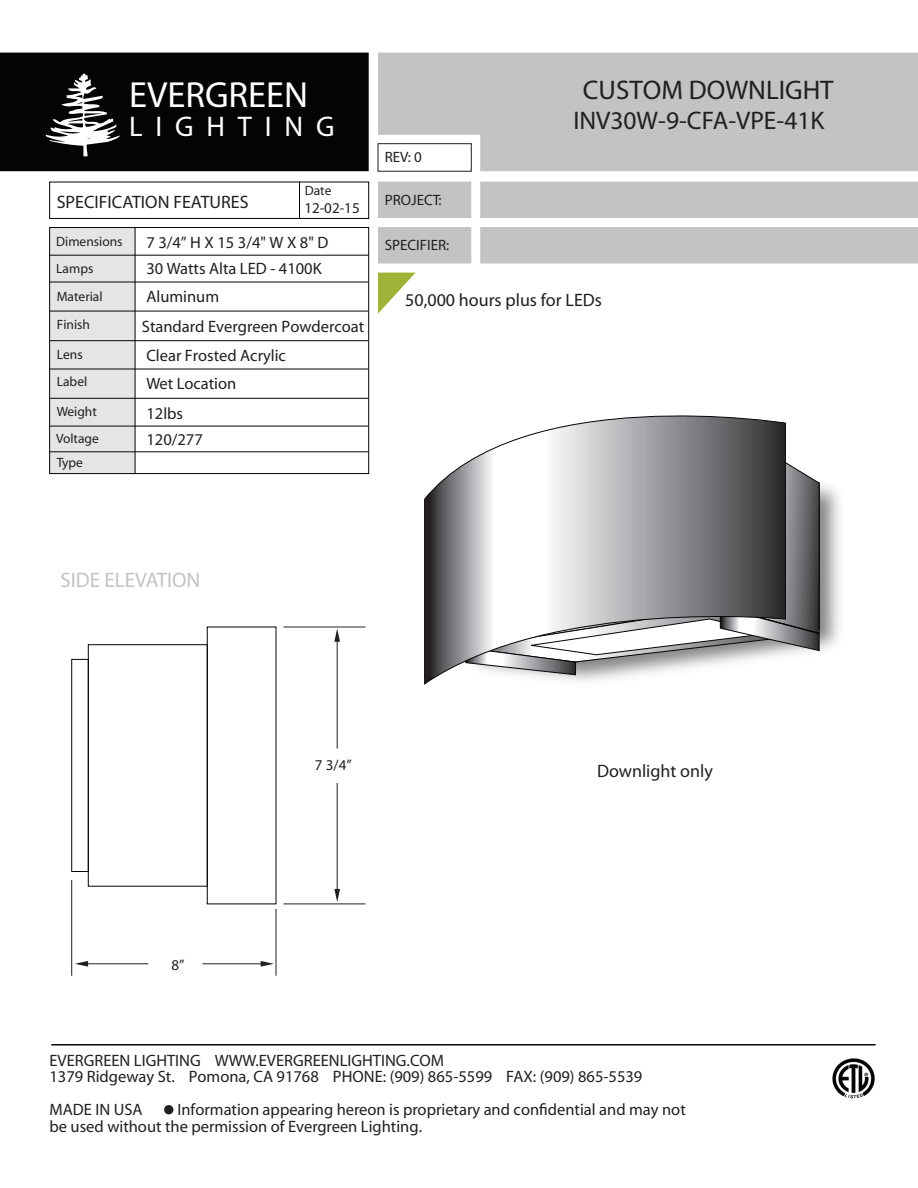
<style>
.page{position:relative;width:918px;height:1188px;background:#fff}
.page>*{position:absolute;margin:0;border:0;box-sizing:border-box;transform-origin:0 0}
.t1{font:700 36.45px "Helvetica Neue LT Com";color:#fff}
.t2{font:500 28.5px "Helvetica Neue LT Com";letter-spacing:.45em;color:#fff}
.t3{font:700 27px "Helvetica Neue LT Com";color:#231f20}
.t4{font:25.5px "Helvetica Neue LT Com";color:#231f20}
.t5{font:500 21px "Helvetica Neue LT Com";color:#c3c3c3}
.t6{font:18px "Myriad Pro";color:#231f20}
.t7{font:700 18px "Helvetica Neue LT Com";color:#231f20}
.t8{font:16.5px/16.5px "Helvetica Neue LT Com";color:#231f20}
.t9{font:700 16.5px "Helvetica Neue LT Com";color:#231f20}
.t10{font:15px "Helvetica Neue LT Com";color:#231f20}
.t11{font:13.5px/27.6px "Helvetica Neue LT Com";color:#231f20}
</style>
<div class="page">
<div style="left:378px;top:53px;width:540px;height:118px;background:#c3c3c3"></div>
<div style="left:378px;top:144px;width:93px;height:27px;background:#fff"></div>
<div style="left:0;top:53px;width:369px;height:118px;background:#040503"></div>
<svg style="left:46px;top:73px;width:74px;height:83px"></svg>
<svg style="left:51px;top:1044px;width:825px;height:2px;background:#424341"></svg>
<div style="left:164px;top:1105px;width:9px;height:9px;background:#231f20;border-radius:50%"></div>
<div style="left:480px;top:182px;width:438px;height:36px;background:#c3c3c3"></div>
<div style="left:378px;top:182px;width:93px;height:36px;background:#c3c3c3"></div>
<div style="left:480px;top:227px;width:438px;height:36px;background:#c3c3c3"></div>
<div style="left:378px;top:227px;width:93px;height:36px;background:#c3c3c3"></div>
<img style="left:832px;top:1058px;width:43px;height:41px">
<svg style="left:378px;top:273px;width:37px;height:41px"></svg>
<div style="left:49px;top:182px;width:320px;height:37px;border:1px solid #040503"></div>
<svg style="left:299px;top:181px;width:1px;height:38px"></svg>
<svg style="left:49px;top:227px;width:320px;height:247px"></svg>
<svg style="left:786px;top:462px;width:34px;height:196px;background:#747577"></svg>
<svg style="left:424px;top:415px;width:362px;height:269px"></svg>
<div style="left:88px;top:644px;width:120px;height:243px;border:1px solid #040503"></div>
<div style="left:207px;top:627px;width:69px;height:277px;border:1px solid #040503"></div>
<div style="left:71px;top:659px;width:18px;height:213px;border:1px solid #040503"></div>
<svg style="left:202px;top:909px;width:75px;height:67px"></svg>
<svg style="left:71px;top:880px;width:78px;height:96px"></svg>
<svg style="left:283px;top:627px;width:83px;height:122px"></svg>
<svg style="left:283px;top:783px;width:83px;height:122px"></svg>
<h1 class="t1" style="left:129px;top:77px;width:180px">EVERGREEN</h1>
<h2 class="t2" style="left:129px;top:112px;width:207px">LIGHTING</h2>
<p class="t11" style="left:305px;top:177px;width:28px">Date</p>
<p class="t10" style="left:304px;top:200px;width:57px">12-02-15</p>
<p class="t7" style="left:57px;top:193px;width:193px">SPECIFICATION FEATURES</p>
<p class="t11" style="left:56px;top:228px;width:68px">Dimensions</p>
<p class="t8" style="left:146px;top:235px;width:184px">7 3/4” H X 15 3/4" W X 8" D</p>
<p class="t11" style="left:56px;top:256px;width:39px">Lamps</p>
<p class="t8" style="left:146px;top:261px;width:177px">30 Watts Alta LED - 4100K</p>
<p class="t11" style="left:57px;top:284px;width:47px">Material</p>
<p class="t8" style="left:146px;top:289px;width:74px">Aluminum</p>
<p class="t11" style="left:57px;top:312px;width:35px">Finish</p>
<p class="t8" style="left:142px;top:319px;width:224px">Standard Evergreen Powdercoat</p>
<p class="t11" style="left:57px;top:341px;width:32px">Lens<br>Label</p>
<p class="t8" style="left:146px;top:343px;width:141px;line-height:27.8px">Clear Frosted Acrylic<br>Wet Location</p>
<p class="t11" style="left:57px;top:398px;width:42px">Weight</p>
<p class="t8" style="left:146px;top:406px;width:38px">12lbs</p>
<p class="t11" style="left:56px;top:425px;width:44px">Voltage</p>
<p class="t8" style="left:146px;top:432px;width:58px">120/277</p>
<p class="t11" style="left:57px;top:450px;width:28px">Type</p>
<p class="t10" style="left:385px;top:149px;width:39px">REV: 0</p>
<p class="t10" style="left:385px;top:192px;width:58px">PROJECT:</p>
<p class="t10" style="left:385px;top:237px;width:66px">SPECIFIER:</p>
<h3 class="t3" style="left:583px;top:76px;width:252px">CUSTOM DOWNLIGHT</h3>
<h3 class="t4" style="left:573px;top:108px;width:252px">INV30W-9-CFA-VPE-41K</h3>
<p class="t6" style="left:405px;top:290px;width:198px">50,000 hours plus for LEDs</p>
<p class="t5" style="left:60px;top:570px;width:141px">SIDE ELEVATION</p>
<p class="t10" style="left:315px;top:758px;width:38px">7 3/4”</p>
<p class="t6" style="left:597px;top:761px;width:117px">Downlight only</p>
<p class="t10" style="left:171px;top:957px;width:15px">8”</p>
<p class="t9" style="left:50px;top:1052px;width:396px">EVERGREEN LIGHTING WWW.EVERGREENLIGHTING.COM</p>
<p class="t8" style="left:50px;top:1069px;width:594px">1379 Ridgeway St. Pomona, CA 91768 PHONE: (909) 865-5599 FAX: (909) 865-5539</p>
<p class="t9" style="left:49px;top:1102px;width:95px">MADE IN USA</p>
<p class="t8" style="left:50px;top:1102px;width:638px;text-indent:128px">Information appearing hereon is proprietary and confidential and may not be used without the permission of Evergreen Lighting.</p>
</div>
